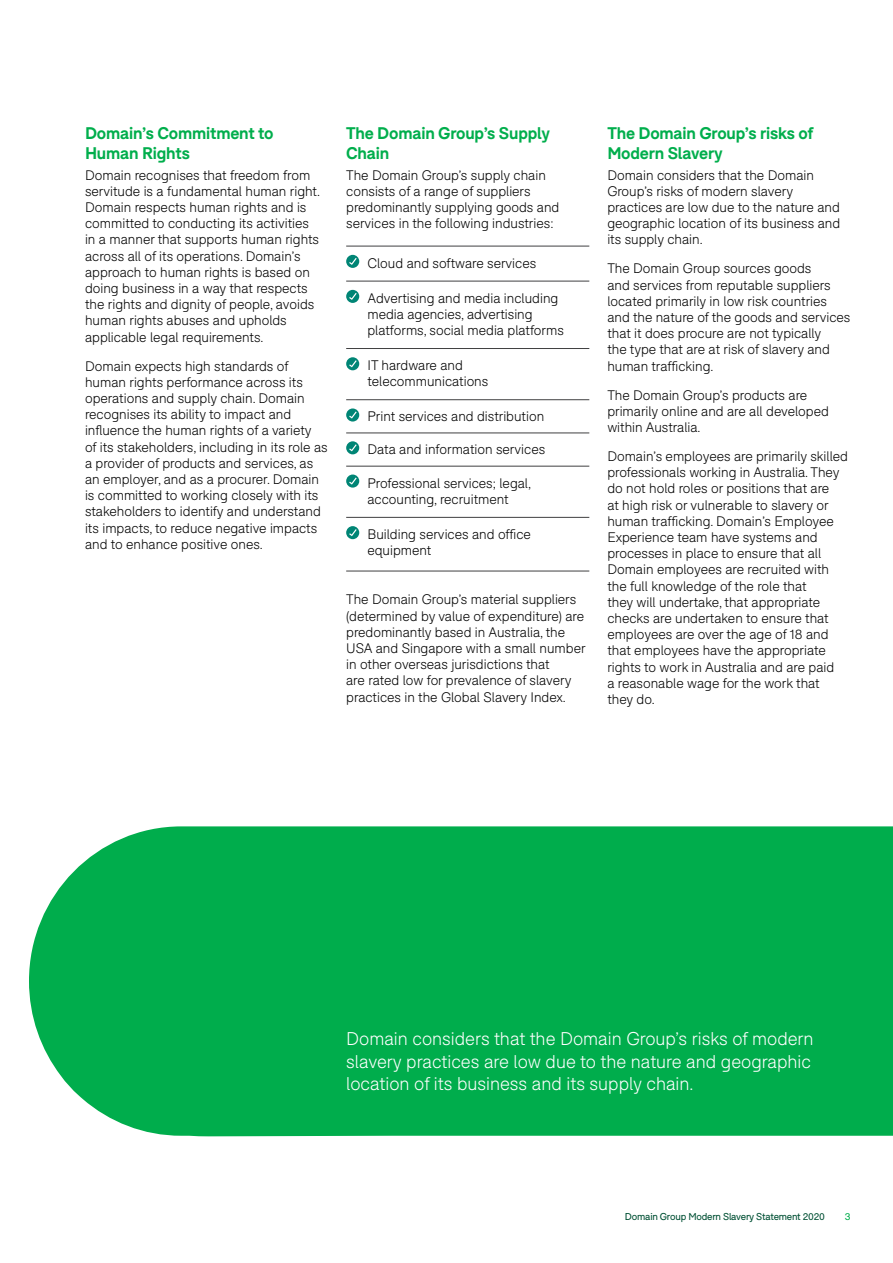
<style>
.page{position:relative;width:893px;height:1263px;background:#fff}
.page>*{position:absolute;margin:0;border:0;box-sizing:border-box;transform-origin:0 0}
.t1{font:300 18px/22.5px "F37 Bolton";color:#fff}
.t2{font:700 16.5px/19.8px "F37 Bolton";letter-spacing:-.01em;color:#00ae4c}
.t3{font:300 13.5px/16.2px "F37 Bolton";color:#000}
.t4{font:9.75px "F37 Bolton";letter-spacing:-.02em;color:#005034}
.t5{font:9.75px "F37 Bolton";color:#00ad4c}
</style>
<div class="page">
<hr style="left:346px;top:246px;width:243px;height:1px;background:#404041">
<hr style="left:346px;top:281px;width:243px;height:1px;background:#404041">
<hr style="left:346px;top:348px;width:243px;height:1px;background:#404041">
<hr style="left:346px;top:399px;width:243px;height:1px;background:#404041">
<hr style="left:346px;top:433px;width:243px;height:1px;background:#404041">
<hr style="left:346px;top:466px;width:243px;height:1px;background:#404041">
<hr style="left:346px;top:517px;width:243px;height:1px;background:#404041">
<hr style="left:346px;top:571px;width:243px;height:1px;background:#404041">
<svg style="left:346px;top:255px;width:13px;height:13px"></svg>
<svg style="left:346px;top:290px;width:13px;height:13px"></svg>
<svg style="left:346px;top:357px;width:13px;height:13px"></svg>
<svg style="left:346px;top:408px;width:13px;height:14px"></svg>
<svg style="left:346px;top:441px;width:13px;height:13px"></svg>
<svg style="left:346px;top:474px;width:13px;height:14px"></svg>
<svg style="left:346px;top:526px;width:13px;height:13px"></svg>
<div style="left:29px;top:826px;width:864px;height:310px;background:#00ad4c"></div>
<p class="t2" style="left:85px;top:124px;width:190px">Domain’s Commitment to<br>Human Rights</p>
<p class="t3" style="left:85px;top:167px;width:237px">Domain recognises that freedom from servitude is a fundamental human right.<br>Domain respects human rights and is committed to conducting its activities in a manner that supports human rights across all of its operations. Domain’s approach to human rights is based on doing business in a way that respects the rights and dignity of people, avoids human rights abuses and upholds applicable legal requirements.</p>
<p class="t3" style="left:85px;top:358px;width:244px">Domain expects high standards of human rights performance across its operations and supply chain. Domain recognises its ability to impact and influence the human rights of a variety<br>of its stakeholders, including in its role as a provider of products and services, as an employer, and as a procurer. Domain is committed to working closely with its stakeholders to identify and understand its impacts, to reduce negative impacts and to enhance positive ones.</p>
<p class="t2" style="left:346px;top:124px;width:205px">The Domain Group’s Supply<br>Chain</p>
<p class="t3" style="left:346px;top:167px;width:215px">The Domain Group’s supply chain consists of a range of suppliers predominantly supplying goods and services in the following industries:</p>
<p class="t3" style="left:367px;top:255px;width:170px">Cloud and software services</p>
<p class="t3" style="left:367px;top:290px;width:198px">Advertising and media including media agencies, advertising platforms, social media platforms</p>
<p class="t3" style="left:367px;top:357px;width:122px">IT hardware and telecommunications</p>
<p class="t3" style="left:367px;top:408px;width:178px">Print services and distribution</p>
<p class="t3" style="left:367px;top:441px;width:179px">Data and information services</p>
<p class="t3" style="left:367px;top:475px;width:165px">Professional services; legal, accounting, recruitment</p>
<p class="t3" style="left:367px;top:526px;width:165px">Building services and office equipment</p>
<p class="t3" style="left:346px;top:591px;width:241px">The Domain Group’s material suppliers (determined by value of expenditure) are predominantly based in Australia, the USA and Singapore with a small number in other overseas jurisdictions that<br>are rated low for prevalence of slavery practices in the Global Slavery Index.</p>
<p class="t2" style="left:607px;top:124px;width:207px">The Domain Group’s risks of<br>Modern Slavery</p>
<p class="t3" style="left:607px;top:167px;width:234px">Domain considers that the Domain<br>Group’s risks of modern slavery practices are low due to the nature and geographic location of its business and its supply chain.</p>
<p class="t3" style="left:607px;top:261px;width:245px">The Domain Group sources goods<br>and services from reputable suppliers located primarily in low risk countries and the nature of the goods and services that it does procure are not typically<br>the type that are at risk of slavery and human trafficking.</p>
<p class="t3" style="left:607px;top:387px;width:223px">The Domain Group’s products are primarily online and are all developed within Australia.</p>
<p class="t3" style="left:607px;top:448px;width:242px">Domain’s employees are primarily skilled professionals working in Australia. They do not hold roles or positions that are<br>at high risk or vulnerable to slavery or human trafficking. Domain’s Employee Experience team have systems and processes in place to ensure that all Domain employees are recruited with the full knowledge of the role that<br>they will undertake, that appropriate checks are undertaken to ensure that employees are over the age of 18 and that employees have the appropriate rights to work in Australia and are paid<br>a reasonable wage for the work that they do.</p>
<h1 class="t1" style="left:346px;top:1027px;width:469px">Domain considers that the Domain Group’s risks of modern slavery practices are low due to the nature and geographic location of its business and its supply chain.</h1>
<p class="t4" style="left:625px;top:1211px;width:201px">Domain Group Modern Slavery Statement 2020</p>
<p class="t5" style="left:845px;top:1211px;width:7px">3</p>
</div>
